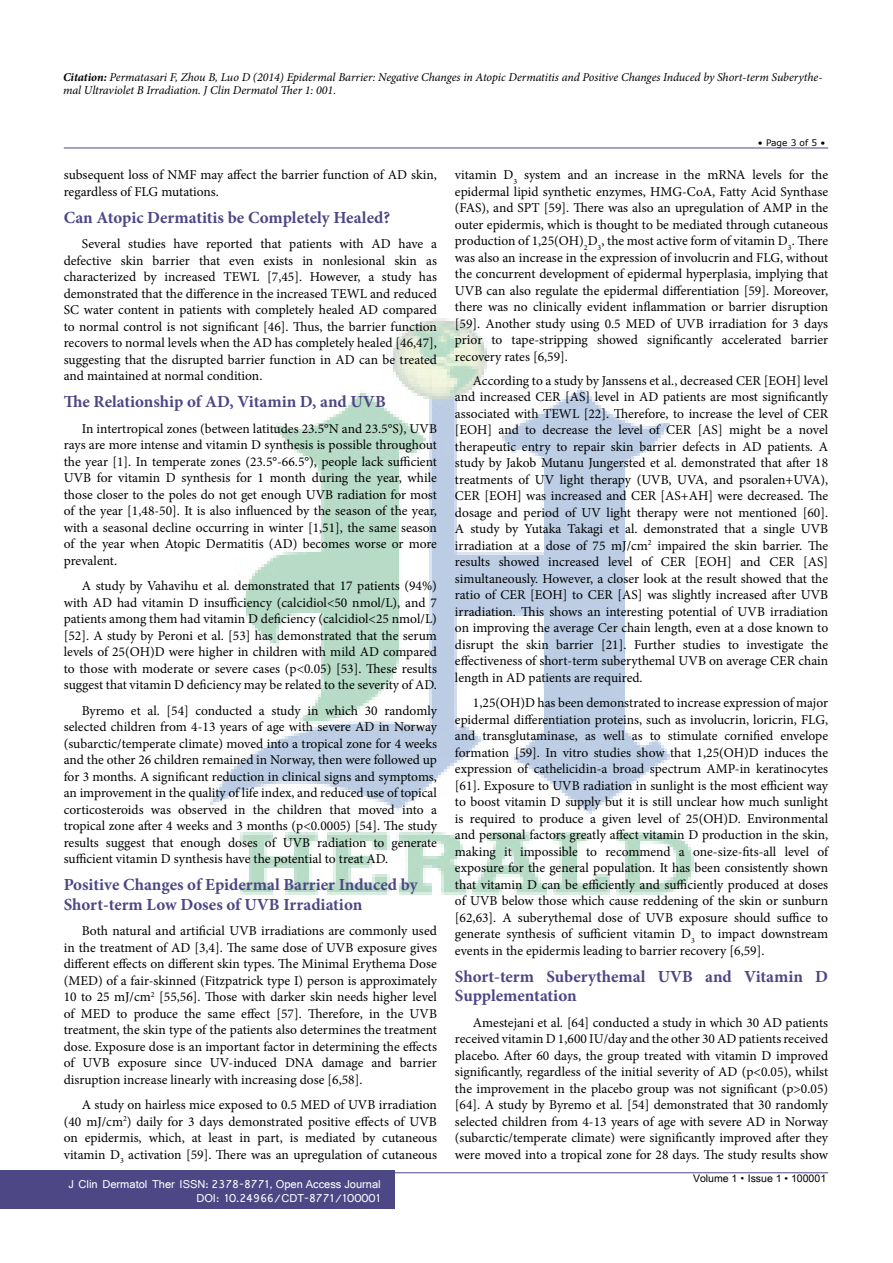
<style>
.page{position:relative;width:893px;height:1263px;background:#fff}
.page>*{position:absolute;margin:0;border:0;box-sizing:border-box;transform-origin:0 0}
.t1{font:700 16.95px/19.5px "Minion Pro";color:#4d4785}
.t2{font:13.5px/16.5px "Minion Pro";color:#000;text-align:justify}
.t3{font:italic 12px/13.5px "Minion Pro";letter-spacing:-.005em;color:#000}
.t4{font:12px/14.2px "Shruti";color:#fff;text-align:right}
.t5{font:10.5px "Arial Unicode MS";color:#000}
.t6{font:9px "MS Reference Sans Serif";color:#000}
.s1{font-weight:700}
.s2{font-style:italic}
.s3{font-family:"Batang"}
</style>
<div class="page">
<hr style="left:64px;top:148px;width:764px;height:1px;background:#4d4785">
<hr style="left:64px;top:1172px;width:764px;height:1px;background:#4d4785">
<div style="left:0;top:1171px;width:394px;height:38px;background:#4d4785"></div>
<img style="left:211px;top:318px;width:482px;height:576px">
<p class="t3" style="left:63px;top:70px;width:761px"><span class="s1">Citation:</span> Permatasari F, Zhou B, Luo D (2014) Epidermal Barrier: Negative Changes in Atopic Dermatitis and Positive Changes Induced by Short-term Suberythe&shy;mal Ultraviolet B Irradiation. J Clin Dermatol Ther 1: 001.</p>
<p class="t2" style="left:64px;top:167px;width:375px">subsequent loss of NMF may affect the barrier function of AD skin, regardless of FLG mutations.</p>
<p class="t1" style="left:64px;top:207px;width:328px">Can Atopic Dermatitis be Completely Healed?</p>
<p class="t2" style="left:64px;top:236px;width:375px;text-indent:18px">Several studies have reported that patients with AD have a defective skin barrier that even exists in nonlesional skin as characterized by increased TEWL [7,45]. However, a study has demonstrated that the difference in the increased TEWL and reduced SC water content in patients with completely healed AD compared to normal control is not significant [46]. Thus, the barrier function recovers to normal levels when the AD has completely healed [46,47], suggesting that the disrupted barrier function in AD can be treated and maintained at normal condition.</p>
<p class="t1" style="left:64px;top:392px;width:323px">The Relationship of AD, Vitamin D, and UVB</p>
<p class="t2" style="left:64px;top:420px;width:375px;text-indent:18px">In intertropical zones (between latitudes 23.5°N and 23.5°S), UVB rays are more intense and vitamin D synthesis is possible throughout the year [1]. In temperate zones (23.5°-66.5°), people lack sufficient UVB for vitamin D synthesis for 1 month during the year, while those closer to the poles do not get enough UVB radiation for most of the year [1,48-50]. It is also influenced by the season of the year, with a seasonal decline occurring in winter [1,51], the same season of the year when Atopic Dermatitis (AD) becomes worse or more prevalent.</p>
<p class="t2" style="left:64px;top:578px;width:375px;text-indent:18px">A study by Vahavihu et al<span class="s2">.</span> demonstrated that 17 patients (94%) with AD had vitamin D insufficiency (calcidiol&lt;50 nmol/L), and 7 patients among them had vitamin D deficiency (calcidiol&lt;25 nmol/L) [52]. A study by Peroni et al. [53] has demonstrated that the serum levels of 25(OH)D were higher in children with mild AD compared to those with moderate or severe cases (p&lt;0.05) [53]. These results suggest that vitamin D deficiency may be related to the severity of AD.</p>
<p class="t2" style="left:64px;top:702px;width:375px;text-indent:18px">Byremo et al. [54] conducted a study in which 30 randomly selected children from 4-13 years of age with severe AD in Norway (subarctic/temperate climate) moved into a tropical zone for 4 weeks and the other 26 children remained in Norway, then were followed up for 3 months. A significant reduction in clinical signs and symptoms, an improvement in the quality of life index, and reduced use of topical corticosteroids was observed in the children that moved into a tropical zone after 4 weeks and 3 months (p&lt;0.0005) [54]. The study results suggest that enough doses of UVB radiation to generate sufficient vitamin D synthesis have the potential to treat AD.</p>
<p class="t1" style="left:64px;top:875px;width:355px">Positive Changes of Epidermal Barrier Induced by<br>Short-term Low Doses of UVB Irradiation</p>
<p class="t2" style="left:64px;top:923px;width:375px;text-indent:18px">Both natural and artificial UVB irradiations are commonly used in the treatment of AD [3,4]. The same dose of UVB exposure gives different effects on different skin types. The Minimal Erythema Dose (MED) of a fair-skinned (Fitzpatrick type I) person is approximately 10 to 25 mJ/cm<sup>2</sup> [55,56]. Those with darker skin needs higher level of MED to produce the same effect [57]. Therefore, in the UVB treatment, the skin type of the patients also determines the treatment dose. Exposure dose is an important factor in determining the effects of UVB exposure since UV-induced DNA damage and barrier disruption increase linearly with increasing dose [6,58].</p>
<p class="t2" style="left:64px;top:1097px;width:375px;text-indent:18px">A study on hairless mice exposed to 0.5 MED of UVB irradiation (40 mJ/cm<sup>2</sup>) daily for 3 days demonstrated positive effects of UVB on epidermis, which, at least in part, is mediated by cutaneous vitamin D<sub>3</sub> activation [59]. There was an upregulation of cutaneous</p>
<p class="t4" style="left:68px;top:1176px;width:314px">J Clin Dermatol Ther ISSN: 2378-8771, Open Access Journal<br>DOI: 10.24966/CDT-8771/100001</p>
<p class="t6" style="left:758px;top:137px;width:69px">• Page 3 of 5 •</p>
<p class="t2" style="left:455px;top:167px;width:375px">vitamin D<sub>3</sub> system and an increase in the mRNA levels for the epidermal lipid synthetic enzymes, HMG-CoA, Fatty Acid Synthase (FAS), and SPT [59]. There was also an upregulation of AMP in the outer epidermis, which is thought to be mediated through cutaneous production of 1,25(OH)<sub>2</sub>D<sub>3</sub>, the most active form of vitamin D<sub>3</sub>. There was also an increase in the expression of involucrin and FLG, without the concurrent development of epidermal hyperplasia, implying that UVB can also regulate the epidermal differentiation [59]. Moreover, there was no clinically evident inflammation or barrier disruption [59]. Another study using 0.5 MED of UVB irradiation for 3 days prior to tape-stripping showed significantly accelerated barrier recovery rates [6,59].</p>
<p class="t2" style="left:455px;top:372px;width:375px;text-indent:18px">According to a study by Janssens et al., decreased CER [EOH] level and increased CER [AS] level in AD patients are most significantly associated with TEWL [22]. Therefore, to increase the level of CER [EOH] and to decrease the level of CER [AS] might be a novel therapeutic entry to repair skin barrier defects in AD patients. A study by Jakob Mutanu Jungersted et al. demonstrated that after 18 treatments of UV light therapy (UVB, UVA, and psoralen+UVA), CER [EOH] was increased and CER [AS+AH] were decreased. The dosage and period of UV light therapy were not mentioned [60].<br>A study by Yutaka Takagi et al. demonstrated that a single UVB irradiation at a dose of 75 mJ/cm<sup>2</sup> impaired the skin barrier. The results showed increased level of CER [EOH] and CER [AS] simultaneously. However, a closer look at the result showed that the ratio of CER [EOH] to CER [AS] was slightly increased after UVB irradiation. This shows an interesting potential of UVB irradiation on improving the average Cer chain length, even at a dose known to disrupt the skin barrier [21]. Further studies to investigate the effectiveness of short-term suberythemal UVB on average CER chain length in AD patients are required.</p>
<p class="t2" style="left:455px;top:695px;width:375px;text-indent:18px">1,25(OH)D has been demonstrated to increase expression of major epidermal differentiation proteins, such as involucrin, loricrin, FLG, and transglutaminase, as well as to stimulate cornified envelope formation [59]. In vitro studies show that 1,25(OH)D induces the expression of cathelicidin-a broad spectrum AMP-in keratinocytes [61]. Exposure to UVB radiation in sunlight is the most efficient way to boost vitamin D supply but it is still unclear how much sunlight is required to produce a given level of 25(OH)D. Environmental and personal factors greatly affect vitamin D production in the skin, making it impossible to recommend a one-size-fits-all level of exposure for the general population. It has been consistently shown that vitamin D can be efficiently and sufficiently produced at doses of UVB below those which cause reddening of the skin or sunburn [62,63]. A suberythemal dose of UVB exposure should suffice to generate synthesis of sufficient vitamin D<sub>3</sub> to impact downstream events in the epidermis leading to barrier recovery [6,59].</p>
<p class="t1" style="left:455px;top:966px;width:375px">Short-term Suberythemal UVB and Vitamin D<br>Supplementation</p>
<p class="t2" style="left:455px;top:1014px;width:375px;text-indent:18px">Amestejani et al<span class="s2">.</span> [64] conducted a study in which 30 AD patients received vitamin D 1,600 IU/day and the other 30 AD patients received placebo. After 60 days, the group treated with vitamin D improved significantly, regardless of the initial severity of AD (p&lt;0.05), whilst the improvement in the placebo group was not significant (p&gt;0.05) [64]. A study by Byremo et al. [54] demonstrated that 30 randomly selected children from 4-13 years of age with severe AD in Norway (subarctic/temperate climate) were significantly improved after they were moved into a tropical zone for 28 days. The study results show</p>
<p class="t5" style="left:693px;top:1170px;width:135px">Volume 1 <span class="s3">•</span> Issue 1 • 100001</p>
</div>
